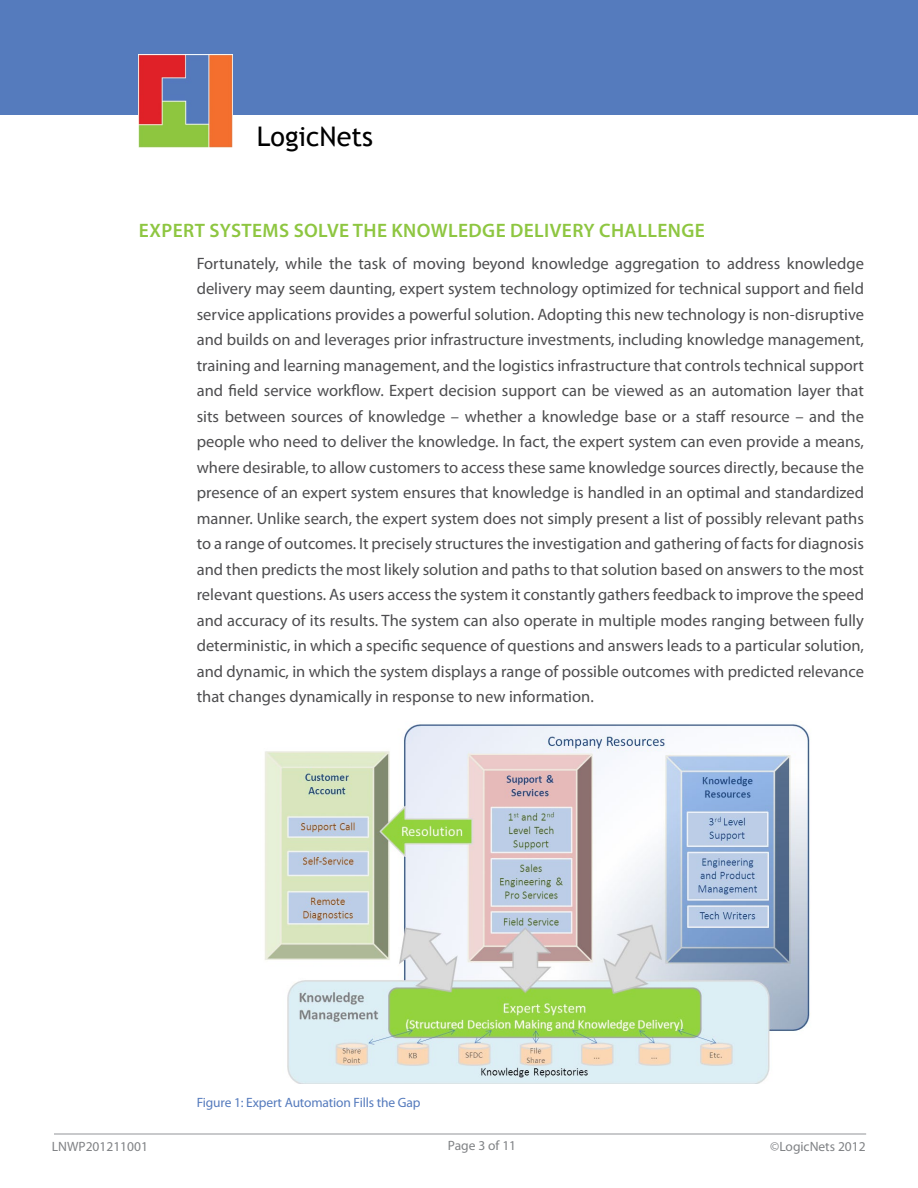
<style>
.page{position:relative;width:918px;height:1188px;background:#fff}
.page>*{position:absolute;margin:0;border:0;box-sizing:border-box;transform-origin:0 0}
.t1{font:27px "Trebuchet MS";color:#000}
.t2{font:600 19.5px "Myriad Pro";letter-spacing:.02em;color:#8ec641}
.t3{font:16.5px/25.5px "Myriad Pro";color:#4d4d4f;text-align:justify}
.t4{font:13.5px "Myriad Pro";color:#808285}
.t5{font:13.5px "Myriad Pro";letter-spacing:-.01em;color:#557bbd}
</style>
<div class="page">
<div style="left:0;top:0;width:918px;height:115px;background:#557bbd"></div>
<img style="left:139px;top:54px;width:93px;height:93px">
<hr style="left:54px;top:1134px;width:812px;height:1px;background:#939598">
<img style="left:265px;top:724px;width:545px;height:359px">
<h1 class="t1" style="left:257px;top:120px;width:118px">LogicNets</h1>
<p class="t2" style="left:139px;top:218px;width:567px">EXPERT SYSTEMS SOLVE THE KNOWLEDGE DELIVERY CHALLENGE</p>
<p class="t3" style="left:197px;top:250px;width:669px">Fortunately, while the task of moving beyond knowledge aggregation to address knowledge delivery may seem daunting, expert system technology optimized for technical support and field service applications provides a powerful solution. Adopting this new technology is non-disruptive and builds on and leverages prior infrastructure investments, including knowledge management, training and learning management, and the logistics infrastructure that controls technical support and field service workflow. Expert decision support can be viewed as an automation layer that sits between sources of knowledge – whether a knowledge base or a staff resource – and the people who need to deliver the knowledge. In fact, the expert system can even provide a means, where desirable, to allow customers to access these same knowledge sources directly, because the presence of an expert system ensures that knowledge is handled in an optimal and standardized manner. Unlike search, the expert system does not simply present a list of possibly relevant paths to a range of outcomes. It precisely structures the investigation and gathering of facts for diagnosis and then predicts the most likely solution and paths to that solution based on answers to the most relevant questions. As users access the system it constantly gathers feedback to improve the speed and accuracy of its results. The system can also operate in multiple modes ranging between fully deterministic, in which a specific sequence of questions and answers leads to a particular solution, and dynamic, in which the system displays a range of possible outcomes with predicted relevance that changes dynamically in response to new information.</p>
<p class="t5" style="left:197px;top:1094px;width:225px">Figure 1: Expert Automation Fills the Gap</p>
<p class="t4" style="left:448px;top:1138px;width:70px">Page 3 of 11</p>
<p class="t4" style="left:52px;top:1138px;width:98px">LNWP201211001</p>
<p class="t4" style="left:770px;top:1138px;width:97px">©LogicNets 2012</p>
</div>
